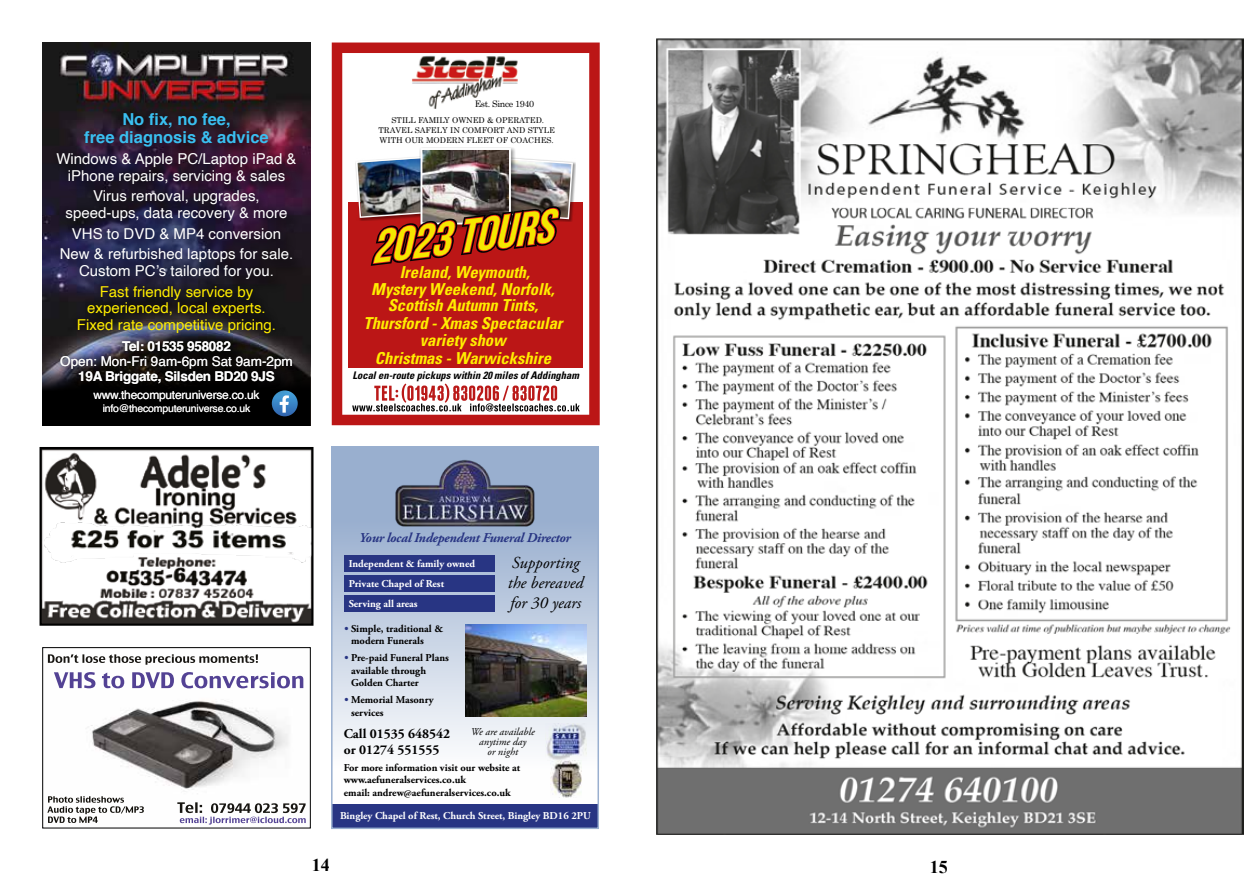
<style>
.page{position:relative;width:1259px;height:893px;background:#fff}
.page>*{position:absolute;margin:0;border:0;box-sizing:border-box;transform-origin:0 0}
.t1{font:700 18px "Times New Roman";color:#000}
.t2{font:italic 16.65px/20.1px "Adobe Garamond Pro";color:#000}
.t3{font:italic 700 condensed 16.5px/16.5px "Univers LT Std";color:#ffed00;text-align:center}
.t4{font:700 16.5px/18px "Helvetica";color:#3abff0;text-align:center}
.t5{font:15px/16.5px "Helvetica";color:#fff;text-align:center}
.t6{font:15px/16.5px "Helvetica";color:#ffed00;text-align:center}
.t7{font:700 13.5px "Helvetica";letter-spacing:-.02em;color:#fff}
.t8{font:italic 700 13.5px "Adobe Garamond Pro";letter-spacing:-.02em;color:#283583}
.t9{font:13.5px "Helvetica";color:#fff}
.t10{font:700 13.5px/16.2px "Adobe Garamond Pro";color:#000}
.t11{font:12px "Helvetica";letter-spacing:-.02em;color:#fff}
.t12{font:700 10.5px/12.6px "Adobe Garamond Pro";color:#000}
.t13{font:700 10.5px/20.1px "Adobe Garamond Pro";color:#fff}
.t14{font:italic 700 condensed 10.5px "Univers LT Std";color:#000}
.t15{font:italic 10.5px/10.1px "Adobe Garamond Pro";color:#000;text-align:center}
.t16{font:10.5px "Helvetica";letter-spacing:-.02em;color:#fff}
.t17{font:9px "Century Schoolbook";letter-spacing:-.04em;color:#000}
.t18{font:8.1px/10.1px "Century Schoolbook";color:#000;text-align:center}
.s1{color:#283583}
</style>
<div class="page">
<img style="left:656px;top:38px;width:587px;height:796px">
<svg style="left:334px;top:449px;width:262px;height:334px"></svg>
<img style="left:395px;top:459px;width:140px;height:67px">
<img style="left:465px;top:624px;width:121px;height:93px">
<div style="left:344px;top:555px;width:151px;height:16px;background:#283583"></div>
<div style="left:344px;top:575px;width:151px;height:16px;background:#283583"></div>
<div style="left:344px;top:595px;width:151px;height:16px;background:#283583"></div>
<img style="left:550px;top:760px;width:31px;height:38px">
<img style="left:546px;top:723px;width:40px;height:37px">
<div style="left:332px;top:804px;width:266px;height:25px;background:#283583"></div>
<div style="left:331px;top:446px;width:268px;height:383px;border:2px solid #99afcf"></div>
<img style="left:43px;top:450px;width:267px;height:173px">
<div style="left:40px;top:447px;width:273px;height:179px;border:2px solid #000"></div>
<img style="left:43px;top:43px;width:267px;height:315px">
<div style="left:57px;top:114px;width:253px;height:236px;background:#000;opacity:.66"></div>
<div style="left:50px;top:106px;width:253px;height:235px;background:#000;opacity:.75"></div>
<svg style="left:43px;top:358px;width:267px;height:67px"></svg>
<div style="left:61px;top:342px;width:248px;height:83px;background:#000;opacity:.66"></div>
<div style="left:53px;top:334px;width:246px;height:88px;background:#000;opacity:.75"></div>
<svg style="left:332px;top:43px;width:268px;height:382px;fill:#bb1919"></svg>
<svg style="left:574px;top:158px;width:2px;height:64px"></svg>
<img style="left:423px;top:151px;width:85px;height:5px">
<div style="left:420px;top:148px;width:91px;height:77px;border:2px solid #fff"></div>
<img style="left:355px;top:156px;width:219px;height:110px">
<img style="left:47px;top:654px;width:259px;height:171px">
<div style="left:43px;top:647px;width:267px;height:181px;border:1px solid #000"></div>
<h3 class="t4" style="left:84px;top:111px;width:186px">No fix, no fee,<br>free diagnosis &amp; advice</h3>
<h3 class="t5" style="left:56px;top:151px;width:242px">Windows &amp; Apple PC/Laptop iPad &amp; iPhone repairs, servicing &amp; sales</h3>
<h3 class="t5" style="left:66px;top:188px;width:223px">Virus removal, upgrades, speed-ups, data recovery &amp; more</h3>
<h3 class="t5" style="left:60px;top:224px;width:235px;line-height:20.7px">VHS to DVD &amp; MP4 conversion<br>New &amp; refurbished laptops for sale.</h3>
<h3 class="t5" style="left:79px;top:263px;width:196px">Custom PC’s tailored for you.</h3>
<h3 class="t6" style="left:77px;top:284px;width:201px">Fast friendly service by experienced, local experts.<br>Fixed rate competitive pricing.</h3>
<p class="t7" style="left:122px;top:336px;width:110px">Tel: 01535 958082</p>
<p class="t9" style="left:60px;top:351px;width:234px">Open: Mon-Fri 9am-6pm Sat 9am-2pm</p>
<p class="t7" style="left:78px;top:366px;width:198px">19A Briggate, Silsden BD20 9JS</p>
<p class="t11" style="left:93px;top:385px;width:168px">www.thecomputeruniverse.co.uk</p>
<p class="t16" style="left:103px;top:401px;width:149px">info@thecomputeruniverse.co.uk</p>
<p class="t17" style="left:475px;top:98px;width:61px">Est. Since 1940</p>
<p class="t18" style="left:378px;top:115px;width:178px">STILL FAMILY OWNED &amp; OPERATED.<br>TRAVEL SAFELY IN COMFORT AND STYLE<br>WITH OUR MODERN FLEET OF COACHES.</p>
<h3 class="t3" style="left:371px;top:264px;width:185px">Ireland, Weymouth,<br>Mystery Weekend, Norfolk,<br>Scottish Autumn Tints,</h3>
<h3 class="t3" style="left:363px;top:315px;width:200px">Thursford - Xmas Spectacular variety show</h3>
<h3 class="t3" style="left:375px;top:350px;width:177px">Christmas - Warwickshire</h3>
<p class="t14" style="left:352px;top:369px;width:228px">Local en-route pickups within 20 miles of Addingham</p>
<p class="t8" style="left:359px;top:530px;width:213px">Your local Independent Funeral Director</p>
<p class="t13" style="left:349px;top:553px;width:128px">Independent &amp; family owned<br>Private Chapel of Rest<br>Serving all areas</p>
<h2 class="t2" style="left:508px;top:553px;width:77px">Supporting the bereaved for 30 years</h2>
<p class="t12" style="left:351px;top:622px;width:93px;text-indent:-7px"><span class="s1">•</span> Simple, traditional &amp; modern Funerals</p>
<p class="t12" style="left:351px;top:652px;width:99px;text-indent:-7px"><span class="s1">•</span> Pre-paid Funeral Plans available through<br>Golden Charter</p>
<p class="t12" style="left:351px;top:694px;width:84px;text-indent:-7px"><span class="s1">•</span> Memorial Masonry services</p>
<p class="t15" style="left:471px;top:727px;width:65px">We are available anytime day<br>or night</p>
<p class="t10" style="left:344px;top:725px;width:108px">Call 01535 648542 or 01274 551555</p>
<p class="t12" style="left:344px;top:761px;width:178px">For more information visit our website at www.aefuneralservices.co.uk<br>email: andrew@aefuneralservices.co.uk</p>
<p class="t13" style="left:340px;top:806px;width:252px">Bingley Chapel of Rest, Church Street, Bingley BD16 2PU</p>
<h1 class="t1" style="left:312px;top:852px;width:19px">14</h1>
<h1 class="t1" style="left:930px;top:854px;width:19px">15</h1>
</div>
